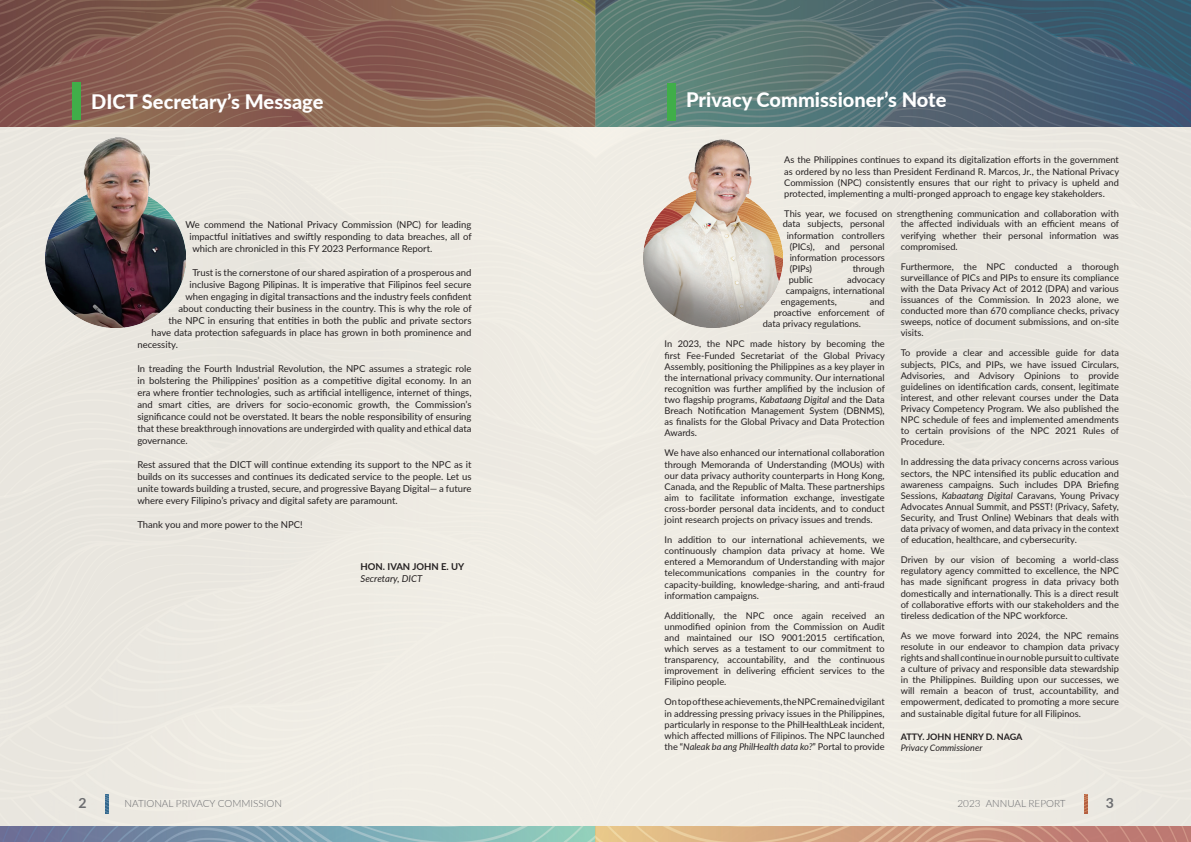
<style>
.page{position:relative;width:1191px;height:842px;background:#fff}
.page>*{position:absolute;margin:0;border:0;box-sizing:border-box;transform-origin:0 0}
.HEADER1{font:800 20px "Lato";color:#fff}
.t1{font:700 14px "Lato";color:#6c6d70}
.t2{font:300 10px "Lato";color:#6c6d70}
.BODI_1{font:9.5px/12px "Lato";color:#231f20;text-align:justify}
.BODI_1_NO_SPACES{font:700 9.5px "Lato";color:#231f20}
.BODI_1_NO_SPACES-2{font:italic 9.5px "Lato";color:#231f20}
.BODI_1-2{font:9.2px/11.1px "Lato";color:#231f20;text-align:justify}
.BODI_1_NO_SPACES-3{font:700 9px "Lato";color:#231f20}
.BODI_1_NO_SPACES-4{font:italic 9px "Lato";color:#231f20}
.s1{font-style:italic}
</style>
<div class="page">
<div style="left:0;top:126px;width:1191px;height:700px;background:#ede9e2"></div>
<img style="left:105px;top:794px;width:3px;height:19px">
<img style="left:1084px;top:794px;width:3px;height:19px">
<img style="left:0;top:826px;width:1191px;height:16px">
<svg style="left:0;top:0;width:1191px;height:126px;background:#6e6a64"></svg>
<div style="left:72px;top:82px;width:9px;height:38px;background:#40ae49"></div>
<div style="left:667px;top:83px;width:9px;height:37px;background:#40ae49"></div>
<img style="left:643px;top:132px;width:140px;height:196px">
<img style="left:46px;top:132px;width:139px;height:196px">
<p class="HEADER1" style="left:91px;top:87px;width:234px">DICT Secretary’s Message</p>
<p class="BODI_1" style="left:185px;top:218px;width:287px">We commend the National Privacy Commission (NPC) for leading</p>
<p class="BODI_1" style="left:189px;top:230px;width:284px">impactful initiatives and swiftly responding to data breaches, all of</p>
<p class="BODI_1" style="left:192px;top:242px;width:241px">which are chronicled in this FY 2023 Performance Report.</p>
<p class="BODI_1" style="left:192px;top:266px;width:280px">Trust is the cornerstone of our shared aspiration of a prosperous and</p>
<p class="BODI_1" style="left:189px;top:278px;width:283px">inclusive Bagong Pilipinas. It is imperative that Filipinos feel secure</p>
<p class="BODI_1" style="left:185px;top:290px;width:287px">when engaging in digital transactions and the industry feels confident</p>
<p class="BODI_1" style="left:178px;top:302px;width:295px">about conducting their business in the country. This is why the role of</p>
<p class="BODI_1" style="left:168px;top:314px;width:304px">the NPC in ensuring that entities in both the public and private sectors</p>
<p class="BODI_1" style="left:151px;top:326px;width:321px">have data protection safeguards in place has grown in both prominence and</p>
<p class="BODI_1" style="left:137px;top:338px;width:42px">necessity.</p>
<p class="BODI_1" style="left:137px;top:362px;width:336px">In treading the Fourth Industrial Revolution, the NPC assumes a strategic role in bolstering the Philippines’ position as a competitive digital economy. In an era where frontier technologies, such as artificial intelligence, internet of things, and smart cities, are drivers for socio-economic growth, the Commission’s significance could not be overstated. It bears the noble responsibility of ensuring that these breakthrough innovations are undergirded with quality and ethical data governance.</p>
<p class="BODI_1" style="left:137px;top:458px;width:336px">Rest assured that the DICT will continue extending its support to the NPC as it builds on its successes and continues its dedicated service to the people. Let us unite towards building a trusted, secure, and progressive Bayang Digital— a future where every Filipino’s privacy and digital safety are paramount.</p>
<p class="BODI_1" style="left:137px;top:518px;width:167px">Thank you and more power to the NPC!</p>
<p class="BODI_1_NO_SPACES" style="left:361px;top:560px;width:105px">HON. IVAN JOHN E. UY</p>
<p class="BODI_1_NO_SPACES-2" style="left:361px;top:572px;width:63px">Secretary, DICT</p>
<p class="HEADER1" style="left:686px;top:85px;width:262px">Privacy Commissioner’s Note</p>
<p class="BODI_1-2" style="left:784px;top:154px;width:336px">As the Philippines continues to expand its digitalization efforts in the government as ordered by no less than President Ferdinand R. Marcos, Jr., the National Privacy Commission (NPC) consistently ensures that our right to privacy is upheld and protected, implementing a multi-pronged approach to engage key stakeholders.</p>
<p class="BODI_1-2" style="left:784px;top:208px;width:336px">This year, we focused on strengthening communication and collaboration with</p>
<p class="BODI_1-2" style="left:900px;top:218px;width:220px">the affected individuals with an efficient means of verifying whether their personal information was compromised.</p>
<p class="BODI_1-2" style="left:900px;top:260px;width:220px">Furthermore, the NPC conducted a thorough surveillance of PICs and PIPs to ensure its compliance with the Data Privacy Act of 2012 (DPA) and various issuances of the Commission. In 2023 alone, we conducted more than 670 compliance checks, privacy sweeps, notice of document submissions, and on-site visits.</p>
<p class="BODI_1-2" style="left:900px;top:347px;width:220px">To provide a clear and accessible guide for data subjects, PICs, and PIPs, we have issued Circulars, Advisories, and Advisory Opinions to provide guidelines on identification cards, consent, legitimate interest, and other relevant courses under the Data Privacy Competency Program. We also published the NPC schedule of fees and implemented amendments to certain provisions of the NPC 2021 Rules of Procedure.</p>
<p class="BODI_1-2" style="left:900px;top:456px;width:220px">In addressing the data privacy concerns across various sectors, the NPC intensified its public education and awareness campaigns. Such includes DPA Briefing Sessions, <span class="s1">Kabaatang Digital</span> Caravans, Young Privacy Advocates Annual Summit, and PSST! (Privacy, Safety, Security, and Trust Online) Webinars that deals with data privacy of women, and data privacy in the context of education, healthcare, and cybersecurity.</p>
<p class="BODI_1-2" style="left:900px;top:554px;width:220px">Driven by our vision of becoming a world-class regulatory agency committed to excellence, the NPC has made significant progress in data privacy both domestically and internationally. This is a direct result of collaborative efforts with our stakeholders and the tireless dedication of the NPC workforce.</p>
<p class="BODI_1-2" style="left:900px;top:629px;width:220px">As we move forward into 2024, the NPC remains resolute in our endeavor to champion data privacy rights andshall continue inournoblepursuittocultivate a culture of privacy and responsible data stewardship in the Philippines. Building upon our successes, we will remain a beacon of trust, accountability, and empowerment, dedicated to promoting a more secure and sustainable digital future for all Filipinos.</p>
<p class="BODI_1-2" style="left:782px;top:218px;width:103px">data subjects, personal</p>
<p class="BODI_1-2" style="left:786px;top:229px;width:99px">information controllers</p>
<p class="BODI_1-2" style="left:789px;top:240px;width:96px">(PICs), and personal</p>
<p class="BODI_1-2" style="left:789px;top:251px;width:97px">information processors</p>
<p class="BODI_1-2" style="left:789px;top:263px;width:24px">(PIPs)</p>
<p class="BODI_1-2" style="left:852px;top:263px;width:34px">through</p>
<p class="BODI_1-2" style="left:788px;top:274px;width:26px">public</p>
<p class="BODI_1-2" style="left:847px;top:274px;width:39px">advocacy</p>
<p class="BODI_1-2" style="left:785px;top:285px;width:100px">campaigns, international</p>
<p class="BODI_1-2" style="left:780px;top:296px;width:58px">engagements,</p>
<p class="BODI_1-2" style="left:869px;top:296px;width:16px">and</p>
<p class="BODI_1-2" style="left:773px;top:307px;width:113px">proactive enforcement of</p>
<p class="BODI_1-2" style="left:762px;top:318px;width:100px">data privacy regulations.</p>
<p class="BODI_1-2" style="left:664px;top:338px;width:222px">In 2023, the NPC made history by becoming the first Fee-Funded Secretariat of the Global Privacy Assembly, positioning the Philippines as a key player in the international privacy community. Our international recognition was further amplified by the inclusion of two flagship programs, <span class="s1">Kabataang Digital</span> and the Data Breach Notification Management System (DBNMS), as finalists for the Global Privacy and Data Protection Awards.</p>
<p class="BODI_1-2" style="left:664px;top:447px;width:222px">We have also enhanced our international collaboration through Memoranda of Understanding (MOUs) with our data privacy authority counterparts in Hong Kong, Canada, and the Republic of Malta. These partnerships aim to facilitate information exchange, investigate cross-border personal data incidents, and to conduct joint research projects on privacy issues and trends.</p>
<p class="BODI_1-2" style="left:664px;top:534px;width:222px">In addition to our international achievements, we continuously champion data privacy at home. We entered a Memorandum of Understanding with major telecommunications companies in the country for capacity-building, knowledge-sharing, and anti-fraud information campaigns.</p>
<p class="BODI_1-2" style="left:664px;top:609px;width:222px">Additionally, the NPC once again received an unmodified opinion from the Commission on Audit and maintained our ISO 9001:2015 certification, which serves as a testament to our commitment to transparency, accountability, and the continuous improvement in delivering efficient services to the Filipino people.</p>
<p class="BODI_1-2" style="left:664px;top:696px;width:221px">Ontopoftheseachievements,theNPCremainedvigilant in addressing pressing privacy issues in the Philippines, particularly in response to the PhilHealthLeak incident, which affected millions of Filipinos. The NPC launched the “<span class="s1">Naleak ba ang PhilHealth data ko?</span>” Portal to provide</p>
<p class="BODI_1_NO_SPACES-3" style="left:900px;top:730px;width:123px">ATTY. JOHN HENRY D. NAGA</p>
<p class="BODI_1_NO_SPACES-4" style="left:900px;top:741px;width:83px">Privacy Commissioner</p>
<h2 class="t1" style="left:78px;top:793px;width:10px">2</h2>
<p class="t2" style="left:125px;top:797px;width:159px">NATIONAL PRIVACY COMMISSION</p>
<p class="t2" style="left:957px;top:797px;width:110px">2023 ANNUAL REPORT</p>
<h2 class="t1" style="left:1106px;top:793px;width:10px">3</h2>
</div>
